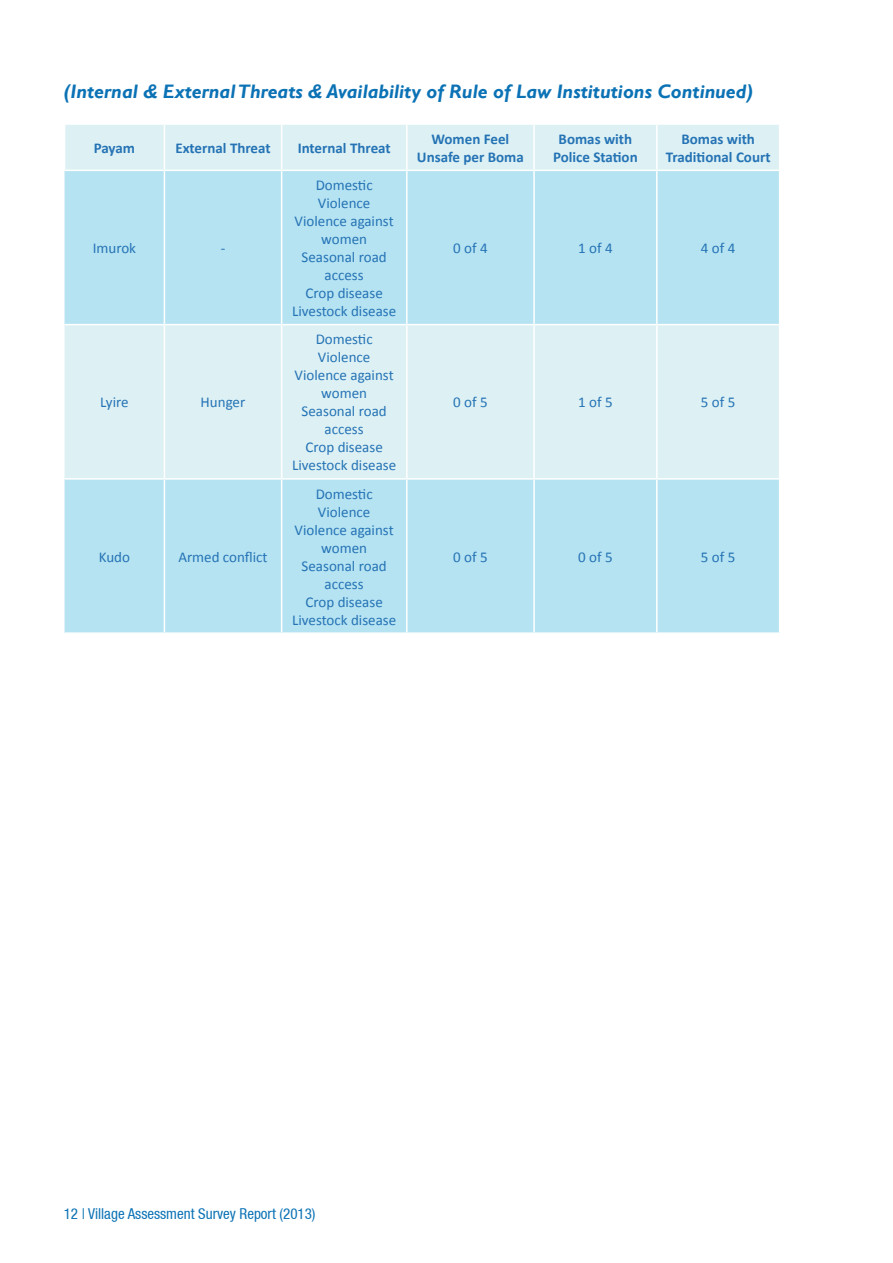
<style>
.page{position:relative;width:893px;height:1263px;background:#fff}
.page>*{position:absolute;margin:0;border:0;box-sizing:border-box;transform-origin:0 0}
.t1{font:italic 700 19.5px "Gill Sans";color:#0b72b5}
.t2{font:15px/18px "Calibri";color:#2573b5;text-align:center}
.t3{font:700 15px/18px "Calibri";color:#2573b5;text-align:center}
.t4{font:condensed 15px "Helvetica Neue LT";color:#0b72b5}
</style>
<div class="page">
<div style="left:65px;top:125px;width:714px;height:45px;background:#ddf1f4"></div>
<svg style="left:65px;top:171px;width:714px;height:461px;background:#c2e7f2"></svg>
<hr style="left:164px;top:125px;width:1px;height:45px;background:#fff">
<hr style="left:281px;top:125px;width:1px;height:45px;background:#fff">
<hr style="left:406px;top:125px;width:2px;height:45px;background:#fff">
<hr style="left:533px;top:125px;width:2px;height:45px;background:#fff">
<hr style="left:656px;top:125px;width:2px;height:45px;background:#fff">
<hr style="left:164px;top:171px;width:1px;height:153px;background:#fff">
<hr style="left:281px;top:171px;width:1px;height:153px;background:#fff">
<hr style="left:406px;top:171px;width:2px;height:153px;background:#fff">
<hr style="left:533px;top:171px;width:2px;height:153px;background:#fff">
<hr style="left:656px;top:171px;width:2px;height:153px;background:#fff">
<hr style="left:65px;top:324px;width:99px;height:1px;background:#fff">
<hr style="left:164px;top:324px;width:118px;height:1px;background:#fff">
<hr style="left:164px;top:325px;width:1px;height:153px;background:#fff">
<hr style="left:282px;top:324px;width:125px;height:1px;background:#fff">
<hr style="left:281px;top:325px;width:1px;height:153px;background:#fff">
<hr style="left:407px;top:324px;width:127px;height:1px;background:#fff">
<hr style="left:406px;top:325px;width:2px;height:153px;background:#fff">
<hr style="left:534px;top:324px;width:123px;height:1px;background:#fff">
<hr style="left:533px;top:325px;width:2px;height:153px;background:#fff">
<hr style="left:657px;top:324px;width:123px;height:1px;background:#fff">
<hr style="left:656px;top:325px;width:2px;height:153px;background:#fff">
<hr style="left:65px;top:478px;width:99px;height:2px;background:#fff">
<hr style="left:164px;top:478px;width:118px;height:2px;background:#fff">
<hr style="left:164px;top:480px;width:1px;height:152px;background:#fff">
<hr style="left:282px;top:478px;width:125px;height:2px;background:#fff">
<hr style="left:281px;top:480px;width:1px;height:152px;background:#fff">
<hr style="left:407px;top:478px;width:127px;height:2px;background:#fff">
<hr style="left:406px;top:480px;width:2px;height:152px;background:#fff">
<hr style="left:534px;top:478px;width:123px;height:2px;background:#fff">
<hr style="left:533px;top:480px;width:2px;height:152px;background:#fff">
<hr style="left:657px;top:478px;width:123px;height:2px;background:#fff">
<hr style="left:656px;top:480px;width:2px;height:152px;background:#fff">
<h1 class="t1" style="left:64px;top:80px;width:691px">(Internal &amp; External Threats &amp; Availability of Rule of Law Institutions Continued)</h1>
<p class="t3" style="left:94px;top:139px;width:43px">Payam</p>
<p class="t3" style="left:175px;top:139px;width:97px">External Threat</p>
<p class="t3" style="left:298px;top:139px;width:94px">Internal Threat</p>
<p class="t3" style="left:417px;top:130px;width:108px">Women Feel<br>Unsafe per Boma</p>
<p class="t3" style="left:553px;top:130px;width:86px">Bomas with<br>Police Station</p>
<p class="t3" style="left:666px;top:130px;width:106px">Bomas with<br>Traditional Court</p>
<p class="t2" style="left:93px;top:239px;width:45px">Imurok</p>
<p class="t2" style="left:221px;top:239px;width:6px">-</p>
<p class="t2" style="left:292px;top:176px;width:106px">Domestic<br>Violence<br>Violence against women<br>Seasonal road access<br>Crop disease<br>Livestock disease</p>
<p class="t2" style="left:453px;top:239px;width:36px">0 of 4</p>
<p class="t2" style="left:578px;top:239px;width:36px">1 of 4</p>
<p class="t2" style="left:701px;top:239px;width:36px">4 of 4</p>
<p class="t2" style="left:100px;top:393px;width:30px">Lyire</p>
<p class="t2" style="left:201px;top:393px;width:46px">Hunger</p>
<p class="t2" style="left:292px;top:330px;width:106px">Domestic<br>Violence<br>Violence against women<br>Seasonal road access<br>Crop disease<br>Livestock disease</p>
<p class="t2" style="left:453px;top:393px;width:36px">0 of 5</p>
<p class="t2" style="left:578px;top:393px;width:36px">1 of 5</p>
<p class="t2" style="left:701px;top:393px;width:36px">5 of 5</p>
<p class="t2" style="left:99px;top:548px;width:33px">Kudo</p>
<p class="t2" style="left:178px;top:548px;width:91px">Armed conflict</p>
<p class="t2" style="left:292px;top:485px;width:106px">Domestic<br>Violence<br>Violence against women<br>Seasonal road access<br>Crop disease<br>Livestock disease</p>
<p class="t2" style="left:453px;top:548px;width:36px">0 of 5</p>
<p class="t2" style="left:578px;top:548px;width:36px">0 of 5</p>
<p class="t2" style="left:701px;top:548px;width:36px">5 of 5</p>
<p class="t4" style="left:64px;top:1205px;width:253px">12 | Village Assessment Survey Report (2013)</p>
</div>
